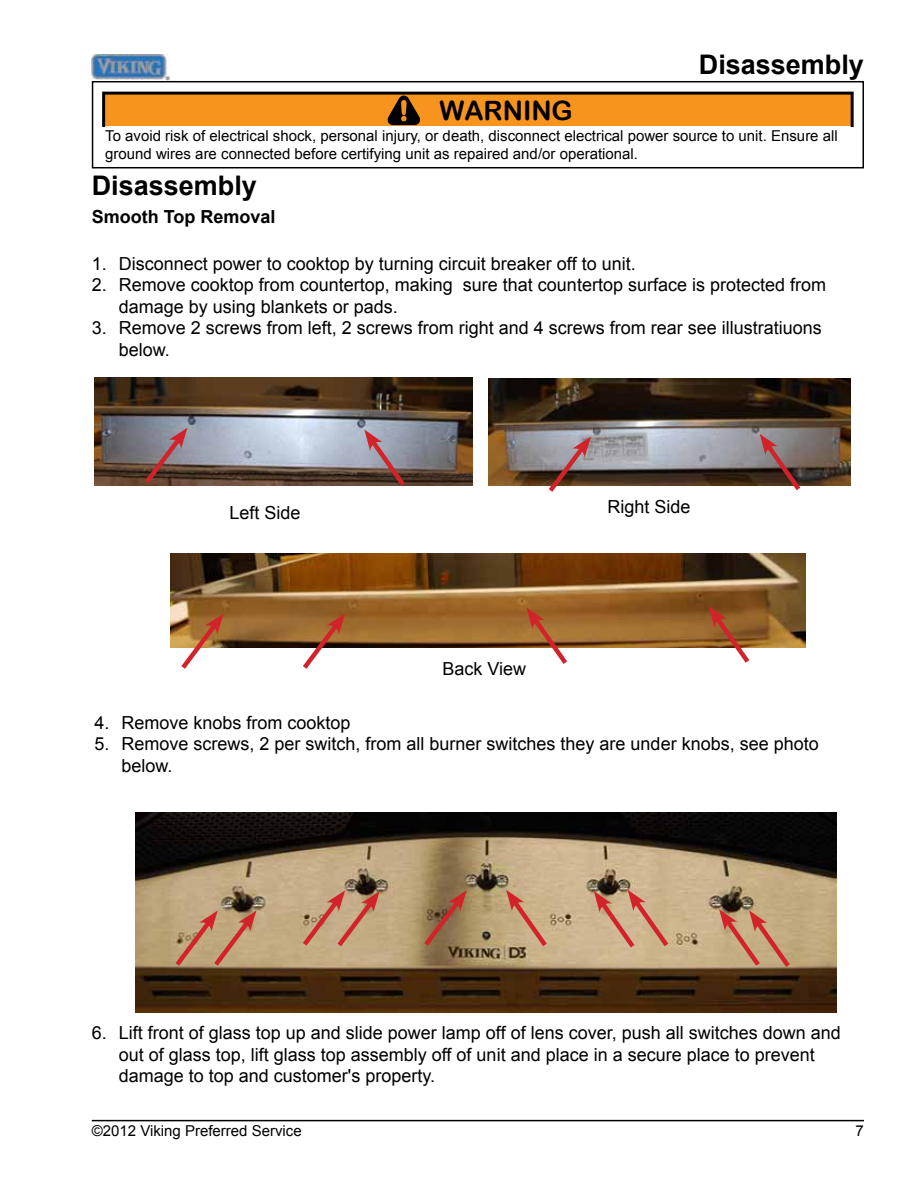
<style>
.page{position:relative;width:918px;height:1188px;background:#fff}
.page>*{position:absolute;margin:0;border:0;box-sizing:border-box;transform-origin:0 0}
.t1{font:700 27px "Arial";color:#000}
.t2{font:26.7px "Arial Rounded MT Bold";color:#000}
.t3{font:18px/21.6px "Arial";color:#000}
.t4{font:700 18px "Arial";color:#000}
.t5{font:15px/18px "Arial";color:#000}
.s1{color:#f7941e}
</style>
<div class="page">
<div style="left:92px;top:81px;width:772px;height:87px;border:2px solid #000"></div>
<svg style="left:102px;top:91px;width:752px;height:35px;background:#da841e"></svg>
<img style="left:92px;top:54px;width:78px;height:26px">
<hr style="left:92px;top:1120px;width:772px;height:1px;background:#000">
<img style="left:489px;top:378px;width:361px;height:108px">
<svg style="left:760px;top:434px;width:45px;height:57px;background:#836462"></svg>
<svg style="left:544px;top:436px;width:47px;height:56px;background:#977c7d"></svg>
<img style="left:171px;top:553px;width:634px;height:95px">
<img style="left:95px;top:378px;width:377px;height:108px">
<svg style="left:364px;top:430px;width:45px;height:56px;background:#8d747a"></svg>
<svg style="left:141px;top:428px;width:47px;height:58px;background:#806263"></svg>
<svg style="left:298px;top:613px;width:47px;height:56px"></svg>
<svg style="left:177px;top:613px;width:47px;height:56px"></svg>
<svg style="left:526px;top:607px;width:46px;height:57px"></svg>
<svg style="left:709px;top:606px;width:45px;height:57px"></svg>
<img style="left:135px;top:813px;width:702px;height:199px">
<svg style="left:171px;top:910px;width:85px;height:61px;background:#b88d6b"></svg>
<svg style="left:298px;top:890px;width:82px;height:61px;background:#c29575"></svg>
<svg style="left:420px;top:890px;width:47px;height:61px;background:#946a4a"></svg>
<svg style="left:719px;top:909px;width:75px;height:63px;background:#bc8f6d"></svg>
<svg style="left:594px;top:890px;width:79px;height:62px;background:#ca9e7e"></svg>
<svg style="left:506px;top:890px;width:45px;height:61px;background:#c79c7b"></svg>
<h2 class="t2" style="left:399px;top:95px;width:175px"><span class="s1">!</span> WARNING</h2>
<h1 class="t1" style="left:699px;top:46px;width:167px">Disassembly</h1>
<p class="t5" style="left:105px;top:127px;width:734px">To avoid risk of electrical shock, personal injury, or death, disconnect electrical power source to unit. Ensure all ground wires are connected before certifying unit as repaired and/or operational.</p>
<h1 class="t1" style="left:92px;top:168px;width:167px">Disassembly</h1>
<p class="t4" style="left:92px;top:204px;width:185px">Smooth Top Removal</p>
<p class="t3" style="left:92px;top:253px;width:545px">1. Disconnect power to cooktop by turning circuit breaker off to unit.</p>
<p class="t3" style="left:119px;top:274px;width:709px;text-indent:-27px">2. Remove cooktop from countertop, making sure that countertop surface is protected from damage by using blankets or pads.</p>
<p class="t3" style="left:119px;top:317px;width:705px;text-indent:-27px">3. Remove 2 screws from left, 2 screws from right and 4 screws from rear see illustratiuons below.</p>
<p class="t3" style="left:230px;top:502px;width:73px">Left Side</p>
<p class="t3" style="left:608px;top:496px;width:85px">Right Side</p>
<p class="t3" style="left:443px;top:658px;width:85px">Back View</p>
<p class="t3" style="left:94px;top:712px;width:258px">4. Remove knobs from cooktop</p>
<p class="t3" style="left:122px;top:733px;width:699px;text-indent:-27px">5. Remove screws, 2 per switch, from all burner switches they are under knobs, see photo below.</p>
<p class="t3" style="left:119px;top:1022px;width:724px;text-indent:-27px">6. Lift front of glass top up and slide power lamp off of lens cover, push all switches down and out of glass top, lift glass top assembly off of unit and place in a secure place to prevent damage to top and customer's property.</p>
<p class="t5" style="left:92px;top:1122px;width:212px">©2012 Viking Preferred Service</p>
<p class="t5" style="left:856px;top:1122px;width:10px">7</p>
</div>
